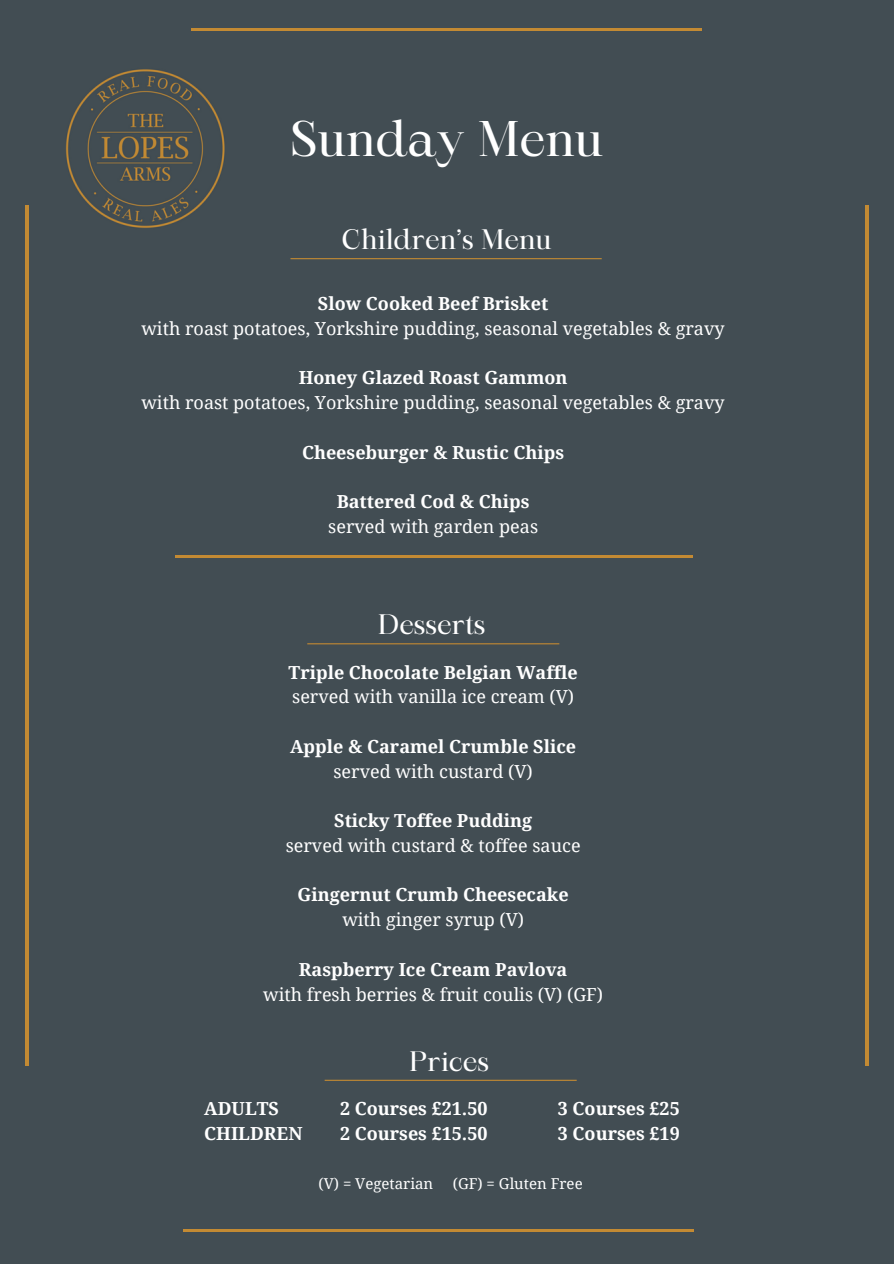
<style>
.page{position:relative;width:894px;height:1264px;background:#fff}
.page>*{position:absolute;margin:0;border:0;box-sizing:border-box;transform-origin:0 0}
.t1{font:48px "Maharlika";color:#fff}
.t2{font:27px "Maharlika";color:#fff}
.t3{font:18px/24.8px "Droid Serif";color:#fff;text-align:center}
.t4{font:700 18px/24.8px "Droid Serif";color:#fff;text-align:center}
.t5{font:15px "Droid Serif";color:#fff}
.s1{font-weight:700}
.s2{font-weight:400}
</style>
<div class="page">
<div style="left:0;top:0;width:893px;height:1263px;background:#424d53"></div>
<img style="left:66px;top:69px;width:159px;height:159px">
<hr style="left:191px;top:28px;width:510px;height:3px;background:#c38a33">
<hr style="left:183px;top:1228px;width:510px;height:3px;background:#c38a33">
<hr style="left:25px;top:205px;width:3px;height:860px;background:#c38a33">
<hr style="left:865px;top:205px;width:3px;height:860px;background:#c38a33">
<hr style="left:175px;top:555px;width:517px;height:2px;background:#c38a33">
<hr style="left:290px;top:258px;width:311px;height:1px;background:#c38a33">
<hr style="left:307px;top:643px;width:252px;height:1px;background:#c38a33">
<hr style="left:324px;top:1079px;width:252px;height:1px;background:#c38a33">
<p class="t1" style="left:290px;top:119px;width:314px">Sunday Menu</p>
<p class="t2" style="left:341px;top:228px;width:211px">Children’s Menu</p>
<h3 class="t3" style="left:141px;top:291px;width:584px"><span class="s1">Slow Cooked Beef Brisket<br></span>with roast potatoes, Yorkshire pudding, seasonal vegetables &amp; gravy</h3>
<h4 class="t3" style="left:141px;top:366px;width:584px"><span class="s1">Honey Glazed Roast Gammon<br></span>with roast potatoes, Yorkshire pudding, seasonal vegetables &amp; gravy</h4>
<p class="t4" style="left:302px;top:440px;width:263px">Cheeseburger &amp; Rustic Chips</p>
<h2 class="t3" style="left:328px;top:489px;width:211px"><span class="s1">Battered Cod &amp; Chips </span>served with garden peas</h2>
<h1 class="t2" style="left:378px;top:613px;width:108px">Desserts</h1>
<h4 class="t4" style="left:288px;top:660px;width:290px;text-align:left">Triple Chocolate Belgian Waffle <span class="s2">served with vanilla ice cream (V)</span></h4>
<h4 class="t4" style="left:290px;top:734px;width:288px">Apple &amp; Caramel Crumble Slice <span class="s2">served with custard (V)</span></h4>
<h4 class="t3" style="left:285px;top:808px;width:296px"><span class="s1">Sticky Toffee Pudding<br></span>served with custard &amp; toffee sauce</h4>
<h4 class="t4" style="left:297px;top:882px;width:272px">Gingernut Crumb Cheesecake <span class="s2">with ginger syrup (V)</span></h4>
<h4 class="t3" style="left:263px;top:957px;width:341px"><span class="s1">Raspberry Ice Cream Pavlova<br></span>with fresh berries &amp; fruit coulis (V) (GF)</h4>
<h4 class="t2" style="left:409px;top:1049px;width:81px">Prices</h4>
<h2 class="t4" style="left:204px;top:1096px;width:76px">ADULTS</h2>
<h2 class="t4" style="left:340px;top:1096px;width:149px">2 Courses £21.50</h2>
<h2 class="t4" style="left:557px;top:1096px;width:123px">3 Courses £25</h2>
<h2 class="t4" style="left:204px;top:1121px;width:100px">CHILDREN</h2>
<h2 class="t4" style="left:340px;top:1121px;width:149px">2 Courses £15.50</h2>
<h2 class="t4" style="left:557px;top:1121px;width:123px">3 Courses £19</h2>
<h4 class="t5" style="left:318px;top:1175px;width:116px">(V) = Vegetarian</h4>
<h4 class="t5" style="left:452px;top:1175px;width:131px">(GF) = Gluten Free</h4>
</div>
